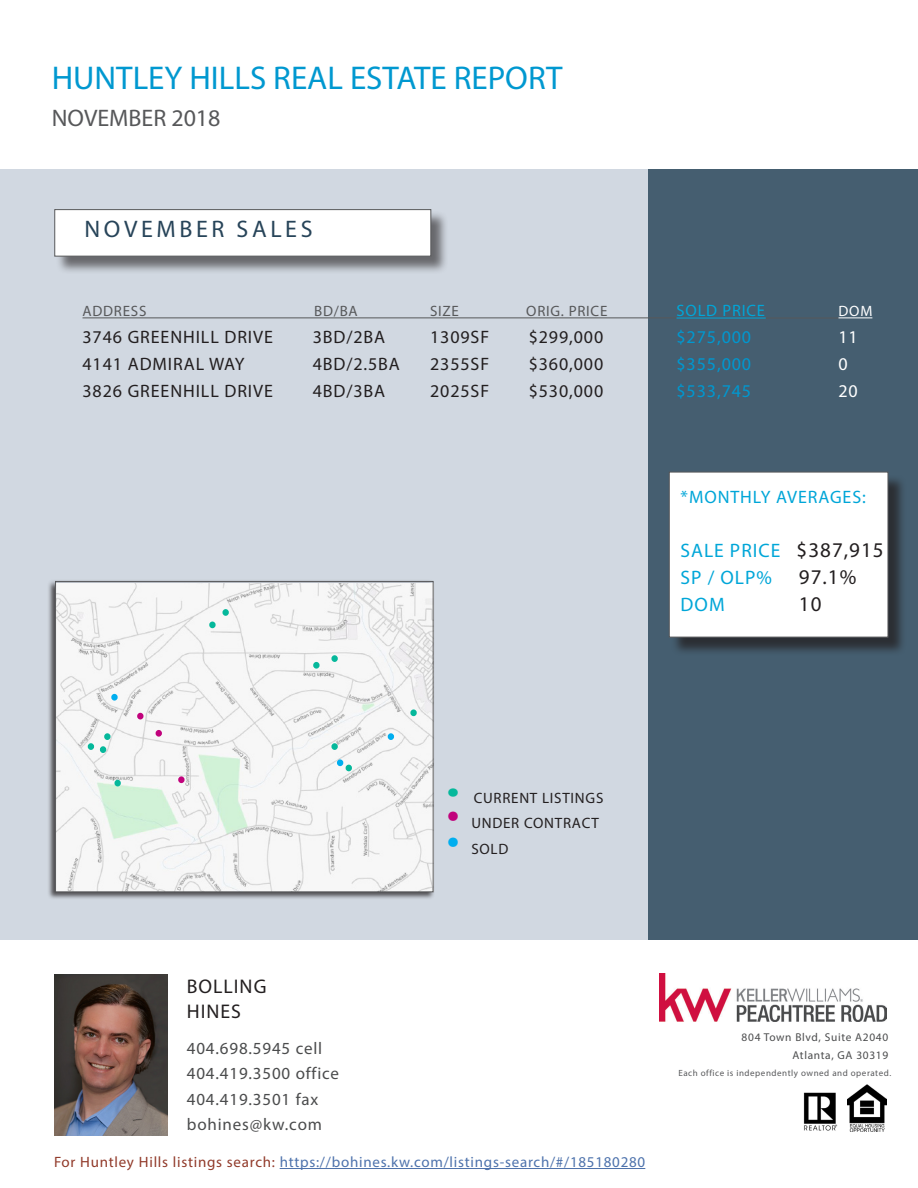
<style>
.page{position:relative;width:918px;height:1188px;background:#fff}
.page>*{position:absolute;margin:0;border:0;box-sizing:border-box;transform-origin:0 0}
.t1{font:33px "Myriad Pro";color:#0098d0}
.t2{font:24px "Myriad Pro";letter-spacing:.15em;color:#274459}
.t3{font:24px "Myriad Pro";color:#57585a}
.t4{font:21px "Myriad Pro";color:#231f20}
.t5{font:19.8px/25.5px "Myriad Pro";letter-spacing:.05em;color:#231f20}
.t6{font:19.5px "Myriad Pro";letter-spacing:.05em;color:#00a6d8}
.t7{font:18px "Myriad Pro";letter-spacing:.05em;color:#231f20}
.t8{font:18px "Myriad Pro";letter-spacing:.05em;color:#0098d0}
.t9{font:18px "Myriad Pro";letter-spacing:.05em;color:#00a6d8}
.t10{font:18px "Myriad Pro";color:#fff}
.t11{font:16.95px/25.5px "Myriad Pro";letter-spacing:.05em;color:#4b4c4d}
.t12{font:16.5px "Myriad Pro";letter-spacing:.05em;color:#00a6d8}
.t13{font:15px "Myriad Pro";letter-spacing:.05em;color:#4d72ac}
.t14{font:15px "Myriad Pro";letter-spacing:.05em;color:#231f20}
.t15{font:15px "Myriad Pro";letter-spacing:.05em;color:#57585a}
.t16{font:15px "Myriad Pro";color:#fff}
.t17{font:11.4px "Myriad Pro";letter-spacing:.06em;color:#4b4c4d}
.t18{font:9px "Myriad Pro";letter-spacing:.06em;color:#57585a}
.s1{font-size:21px;color:#231f20}
.s2{font-size:40.05px;color:#05b89b}
.s3{font-size:45px;color:#c1027c}
.s4{font-size:45px;color:#00aeef}
.s5{color:#913a2a}
</style>
<div class="page">
<div style="left:0;top:170px;width:918px;height:770px;background:#d1d8e1"></div>
<div style="left:648px;top:170px;width:270px;height:770px;background:#455e70"></div>
<hr style="left:83px;top:318px;width:594px;height:1px;background:#57585a">
<hr style="left:677px;top:318px;width:89px;height:1px;background:#00a6d8">
<hr style="left:766px;top:318px;width:73px;height:1px;background:#57585a">
<hr style="left:839px;top:318px;width:33px;height:1px;background:#fff">
<hr style="left:280px;top:1168px;width:365px;height:1px;background:#4d72ac">
<div style="left:47px;top:579px;width:388px;height:320px;background:#231f20;opacity:.75"></div>
<img style="left:57px;top:583px;width:375px;height:307px">
<div style="left:55px;top:581px;width:379px;height:311px;border:1px solid #57585a"></div>
<div style="left:671px;top:474px;width:236px;height:182px;background:#231f20;opacity:.75"></div>
<div style="left:669px;top:472px;width:219px;height:165px;background:#fff"></div>
<div style="left:56px;top:211px;width:393px;height:63px;background:#231f20;opacity:.6"></div>
<div style="left:54px;top:209px;width:377px;height:48px;background:#fff;border:1px solid #57585a"></div>
<img style="left:659px;top:974px;width:227px;height:48px">
<img style="left:848px;top:1085px;width:39px;height:47px">
<img style="left:803px;top:1092px;width:35px;height:39px">
<div style="left:388px;top:733px;width:6px;height:7px;border:2px solid #00aeef;border-radius:50%"></div>
<div style="left:331px;top:655px;width:7px;height:7px;border:2px solid #05b89b;border-radius:50%"></div>
<img style="left:54px;top:975px;width:114px;height:161px">
<div style="left:88px;top:743px;width:6px;height:7px;border:2px solid #05b89b;border-radius:50%"></div>
<div style="left:313px;top:662px;width:7px;height:7px;border:2px solid #05b89b;border-radius:50%"></div>
<div style="left:222px;top:609px;width:7px;height:7px;border:2px solid #05b89b;border-radius:50%"></div>
<div style="left:114px;top:780px;width:7px;height:6px;border:2px solid #05b89b;border-radius:50%"></div>
<div style="left:137px;top:713px;width:7px;height:6px;border:2px solid #c1027c;border-radius:50%"></div>
<div style="left:111px;top:694px;width:7px;height:7px;border:2px solid #00aeef;border-radius:50%"></div>
<svg style="left:338px;top:760px;width:14px;height:11px"></svg>
<div style="left:337px;top:759px;width:6px;height:7px;border:2px solid #00aeef;border-radius:50%"></div>
<div style="left:178px;top:776px;width:7px;height:7px;border:2px solid #c1027c;border-radius:50%"></div>
<div style="left:156px;top:730px;width:6px;height:7px;border:2px solid #c1027c;border-radius:50%"></div>
<div style="left:331px;top:743px;width:7px;height:7px;border:2px solid #05b89b;border-radius:50%"></div>
<div style="left:410px;top:709px;width:7px;height:7px;border:2px solid #05b89b;border-radius:50%"></div>
<div style="left:100px;top:746px;width:6px;height:7px;border:2px solid #05b89b;border-radius:50%"></div>
<div style="left:104px;top:733px;width:7px;height:7px;border:2px solid #05b89b;border-radius:50%"></div>
<div style="left:209px;top:622px;width:7px;height:6px;border:2px solid #05b89b;border-radius:50%"></div>
<p class="t1" style="left:52px;top:57px;width:512px">HUNTLEY HILLS REAL ESTATE REPORT</p>
<p class="t3" style="left:52px;top:103px;width:170px">NOVEMBER 2018</p>
<p class="t2" style="left:85px;top:214px;width:229px">NOVEMBER SALES</p>
<p class="t15" style="left:83px;top:302px;width:65px">ADDRESS</p>
<p class="t15" style="left:314px;top:302px;width:45px">BD/BA</p>
<p class="t15" style="left:430px;top:302px;width:30px">SIZE</p>
<p class="t15" style="left:526px;top:302px;width:83px">ORIG. PRICE</p>
<p class="t12" style="left:677px;top:301px;width:90px">SOLD PRICE</p>
<p class="t16" style="left:839px;top:302px;width:35px">DOM</p>
<p class="t7" style="left:83px;top:326px;width:192px">3746 GREENHILL DRIVE</p>
<p class="t7" style="left:313px;top:326px;width:74px">3BD/2BA</p>
<p class="t7" style="left:430px;top:326px;width:61px">1309SF</p>
<p class="t7" style="left:529px;top:326px;width:76px">$299,000</p>
<p class="t8" style="left:677px;top:326px;width:76px">$275,000</p>
<p class="t10" style="left:839px;top:326px;width:21px">11</p>
<p class="t7" style="left:83px;top:353px;width:164px">4141 ADMIRAL WAY</p>
<p class="t7" style="left:313px;top:353px;width:89px">4BD/2.5BA</p>
<p class="t7" style="left:430px;top:353px;width:61px">2355SF</p>
<p class="t7" style="left:529px;top:353px;width:76px">$360,000</p>
<p class="t8" style="left:677px;top:353px;width:76px">$355,000</p>
<p class="t10" style="left:839px;top:353px;width:11px">0</p>
<p class="t7" style="left:83px;top:380px;width:192px">3826 GREENHILL DRIVE</p>
<p class="t7" style="left:313px;top:380px;width:74px">4BD/3BA</p>
<p class="t7" style="left:430px;top:380px;width:61px">2025SF</p>
<p class="t7" style="left:529px;top:380px;width:76px">$530,000</p>
<p class="t8" style="left:677px;top:380px;width:76px">$533,745</p>
<p class="t10" style="left:839px;top:380px;width:21px">20</p>
<p class="t9" style="left:681px;top:486px;width:187px">*MONTHLY AVERAGES:</p>
<p class="t6" style="left:681px;top:539px;width:205px">SALE PRICE <span class="s1">$387,915</span></p>
<p class="t6" style="left:681px;top:566px;width:93px">SP / OLP%</p>
<p class="t4" style="left:799px;top:564px;width:59px">97.1%</p>
<p class="t6" style="left:681px;top:593px;width:46px">DOM</p>
<p class="t4" style="left:799px;top:591px;width:24px">10</p>
<p class="t14" style="left:447px;top:789px;width:158px"><span class="s2">•</span> CURRENT LISTINGS</p>
<p class="t14" style="left:447px;top:814px;width:154px"><span class="s3">•</span> UNDER CONTRACT</p>
<p class="t14" style="left:447px;top:840px;width:63px"><span class="s4">•</span> SOLD</p>
<p class="t5" style="left:187px;top:973px;width:81px">BOLLING<br>HINES</p>
<p class="t11" style="left:187px;top:1035px;width:137px">404.698.5945 cell</p>
<p class="t11" style="left:187px;top:1061px;width:154px">404.419.3500 office<br>404.419.3501 fax</p>
<p class="t11" style="left:187px;top:1112px;width:137px">bohines@kw.com</p>
<p class="t13" style="left:54px;top:1153px;width:593px"><span class="s5">For Huntley Hills listings search:</span> https://bohines.kw.com/listings-search/#/185180280</p>
<p class="t17" style="left:742px;top:1030px;width:148px">804 Town Blvd, Suite A2040</p>
<p class="t17" style="left:792px;top:1048px;width:98px">Atlanta, GA 30319</p>
<p class="t18" style="left:678px;top:1067px;width:214px">Each office is independently owned and operated.</p>
</div>
